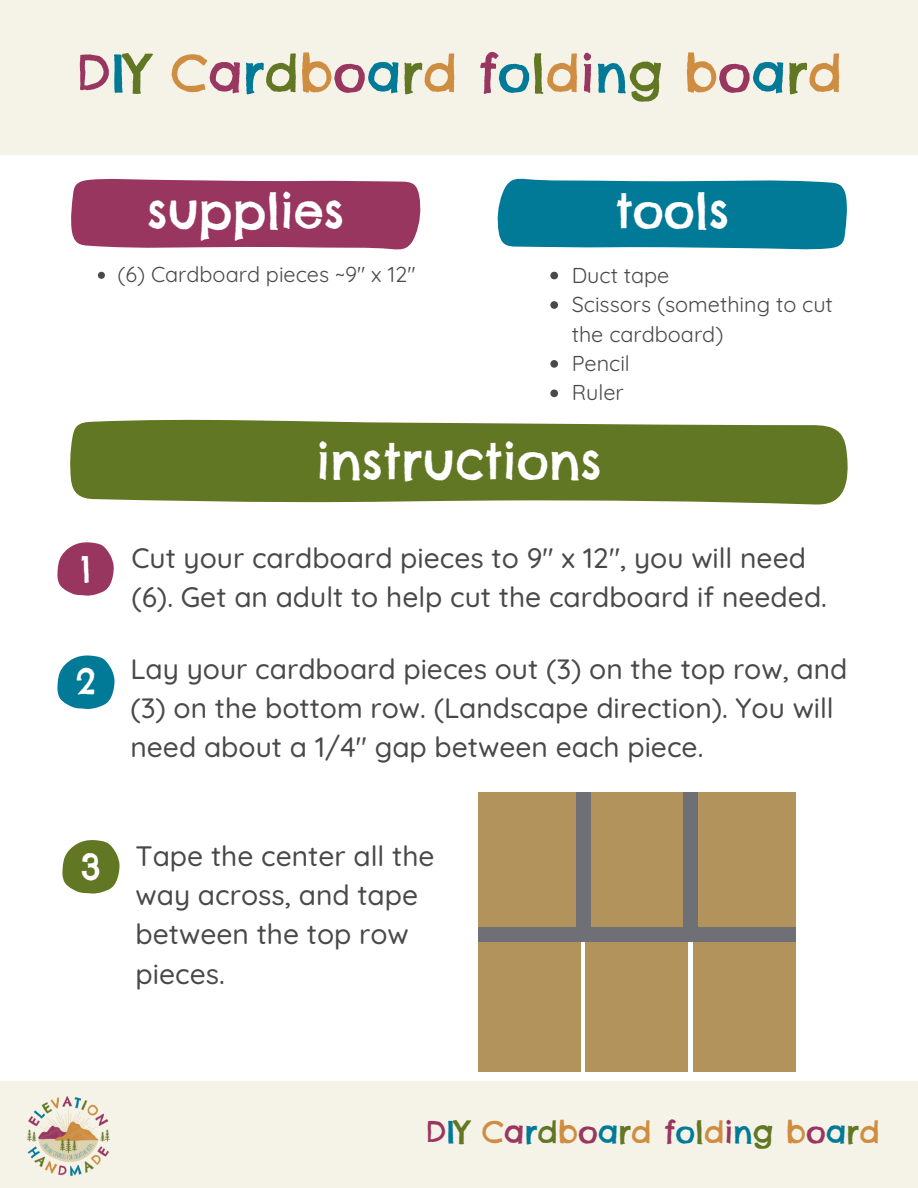
<style>
.page{position:relative;width:918px;height:1188px;background:#fff}
.page>*{position:absolute;margin:0;border:0;box-sizing:border-box;transform-origin:0 0}
.t1{font:51.3px "Chelsea Market";color:#007a97}
.t2{font:49.65px "Chelsea Market";color:#fff}
.t3{font:47.85px "Chelsea Market";color:#fff}
.t4{font:35.4px "Chelsea Market";color:#fff}
.t5{font:30.45px "Chelsea Market";color:#007a97}
.t6{font:500 28.05px/39.3px "Quicksand";color:#494949}
.t7{font:21.6px/29.4px "Quicksand";color:#494949}
.s1{color:#98365f}
.s2{color:#627723}
.s3{color:#ce8d40}
.s4{color:#993760}
</style>
<div class="page">
<div style="left:0;top:0;width:918px;height:155px;background:#f5f2e8"></div>
<div style="left:0;top:1082px;width:918px;height:106px;background:#f5f2e8"></div>
<img style="left:27px;top:1096px;width:83px;height:81px">
<svg style="left:497px;top:178px;width:350px;height:72px;background:#1685a0"></svg>
<svg style="left:71px;top:178px;width:350px;height:72px;background:#a1476d"></svg>
<svg style="left:70px;top:419px;width:778px;height:86px;background:#708337"></svg>
<svg style="left:57px;top:542px;width:57px;height:54px"></svg>
<svg style="left:57px;top:655px;width:58px;height:54px"></svg>
<svg style="left:98px;top:272px;width:7px;height:7px"></svg>
<svg style="left:550px;top:272px;width:8px;height:7px"></svg>
<svg style="left:550px;top:301px;width:8px;height:8px"></svg>
<svg style="left:550px;top:360px;width:8px;height:8px"></svg>
<svg style="left:550px;top:390px;width:8px;height:7px"></svg>
<svg style="left:62px;top:840px;width:58px;height:54px"></svg>
<div style="left:586px;top:792px;width:102px;height:137px;background:#b2935b"></div>
<div style="left:693px;top:792px;width:103px;height:137px;background:#b2935b"></div>
<div style="left:478px;top:792px;width:102px;height:137px;background:#b2935b"></div>
<div style="left:586px;top:935px;width:102px;height:136px;background:#b2935b"></div>
<div style="left:693px;top:935px;width:103px;height:136px;background:#b2935b"></div>
<div style="left:478px;top:935px;width:102px;height:136px;background:#b2935b"></div>
<div style="left:576px;top:792px;width:15px;height:145px;background:#6e7075"></div>
<div style="left:684px;top:792px;width:14px;height:145px;background:#6e7075"></div>
<div style="left:478px;top:927px;width:318px;height:15px;background:#6e7075"></div>
<p class="t1" style="left:76px;top:40px;width:768px"><span class="s1">D</span>I<span class="s2">Y</span> <span class="s3">C</span><span class="s4">a</span>r<span class="s2">d</span><span class="s3">b</span><span class="s1">o</span>a<span class="s2">r</span><span class="s3">d</span> <span class="s1">f</span>o<span class="s2">l</span><span class="s3">d</span><span class="s1">i</span>n<span class="s2">g</span> <span class="s3">b</span><span class="s1">o</span>a<span class="s2">r</span><span class="s3">d</span></p>
<p class="t3" style="left:147px;top:180px;width:199px">supplies</p>
<p class="t3" style="left:615px;top:180px;width:115px">tools</p>
<p class="t7" style="left:117px;top:259px;width:300px">(6) Cardboard pieces ~9" x 12"</p>
<p class="t7" style="left:572px;top:260px;width:99px">Duct tape</p>
<p class="t7" style="left:572px;top:289px;width:263px">Scissors (something to cut the cardboard)</p>
<p class="t7" style="left:572px;top:348px;width:60px">Pencil</p>
<p class="t7" style="left:572px;top:378px;width:54px">Ruler</p>
<p class="t4" style="left:81px;top:546px;width:11px">1</p>
<p class="t2" style="left:316px;top:430px;width:287px">instructions</p>
<p class="t6" style="left:131px;top:538px;width:697px">Cut your cardboard pieces to 9" x 12", you will need (6). Get an adult to help cut the cardboard if needed.</p>
<p class="t4" style="left:76px;top:660px;width:22px">2</p>
<p class="t6" style="left:130px;top:649px;width:719px">Lay your cardboard pieces out (3) on the top row, and (3) on the bottom row. (Landscape direction). You will need about a 1/4" gap between each piece.</p>
<p class="t4" style="left:81px;top:844px;width:22px">3</p>
<p class="t6" style="left:136px;top:836px;width:301px">Tape the center all the way across, and tape between the top row pieces.</p>
<p class="t5" style="left:426px;top:1112px;width:456px"><span class="s1">D</span>I<span class="s2">Y</span> <span class="s3">C</span><span class="s4">a</span>r<span class="s2">d</span><span class="s3">b</span><span class="s1">o</span>a<span class="s2">r</span><span class="s3">d</span> <span class="s1">f</span>o<span class="s2">l</span><span class="s3">d</span><span class="s1">i</span>n<span class="s2">g</span> <span class="s3">b</span><span class="s1">o</span>a<span class="s2">r</span><span class="s3">d</span></p>
</div>
